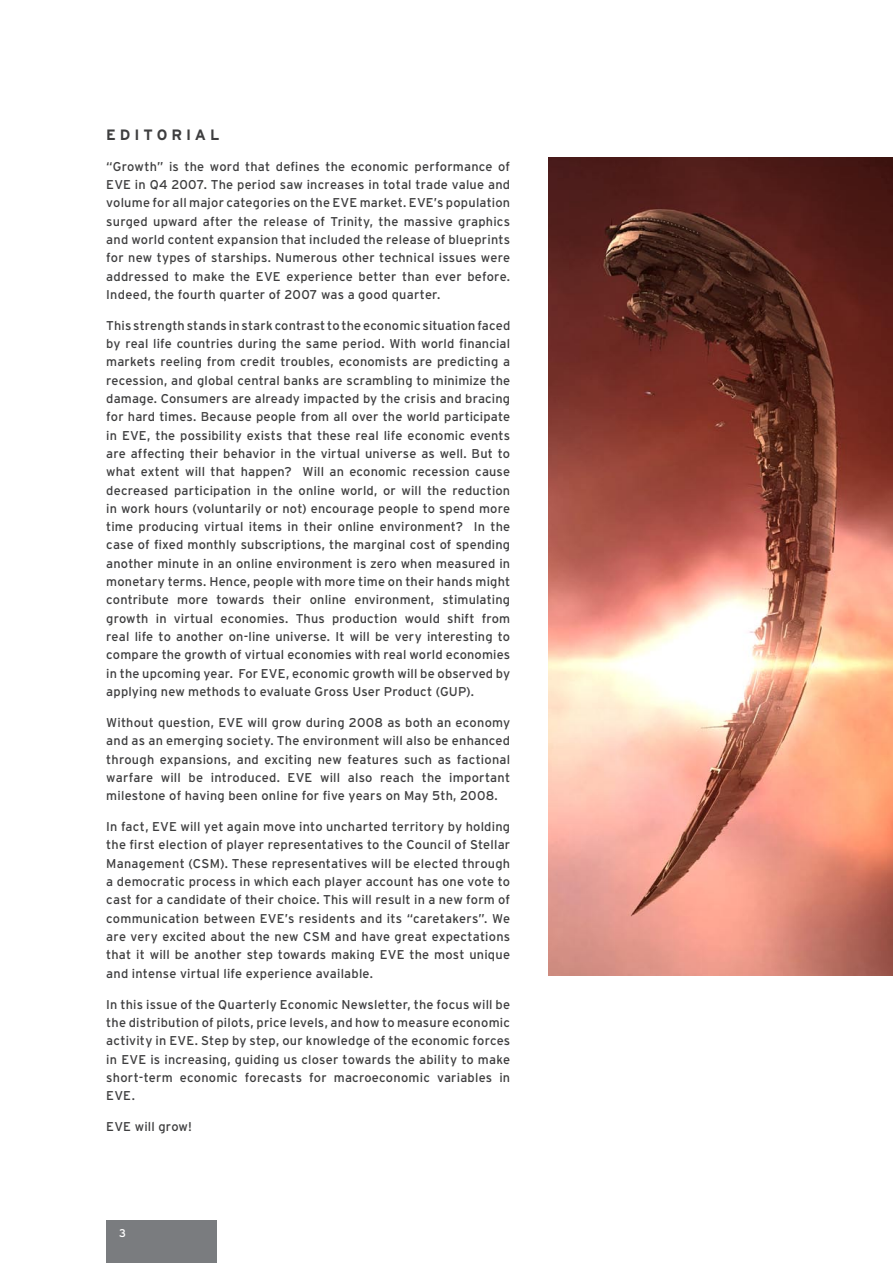
<style>
.page{position:relative;width:893px;height:1263px;background:#fff}
.page>*{position:absolute;margin:0;border:0;box-sizing:border-box;transform-origin:0 0}
.t1{font:700 15px "Interstate";letter-spacing:.255em;color:#3e3e3f}
.t2{font:12.75px/18.3px "Interstate";letter-spacing:.015em;color:#3e3e3f;text-align:justify}
.t3{font:11.25px "Interstate";color:#fff}
</style>
<div class="page">
<div style="left:106px;top:1220px;width:111px;height:43px;background:#7a7c7f"></div>
<img style="left:549px;top:157px;width:344px;height:818px">
<p class="t1" style="left:106px;top:126px;width:115px">ED ITORIAL</p>
<p class="t2" style="left:106px;top:157px;width:405px">“Growth” is the word that defines the economic performance of EVE in Q4 2007. The period saw increases in total trade value and volume for all major categories on the EVE market. EVE’s population surged upward after the release of Trinity, the massive graphics and world content expansion that included the release of blueprints for new types of starships. N umerous other technical issues were addressed to make the EVE experience better than ever before.<br>I ndeed, the fourth quarter of 2007 was a good quarter.</p>
<p class="t2" style="left:106px;top:316px;width:405px">This strength stands in stark contrast to the economic situation faced by real life countries during the same period. With world financial markets reeling from credit troubles, economists are predicting a recession, and global central banks are scrambling to minimize the damage. Consumers are already impacted by the crisis and bracing for hard times. Because people from all over the world participate in EVE, the possibility exists that these real life economic events are affecting their behavior in the virtual universe as well. But to what extent will that happen? Will an economic recession cause decreased participation in the online world, or will the reduction in work hours (voluntarily or not) encourage people to spend more time producing virtual items in their online environment? I n the case of fixed monthly subscriptions, the marginal cost of spending another minute in an online environment is zero when measured in monetary terms. Hence, people with more time on their hands might contribute more towards their online environment, stimulating growth in virtual economies. Thus production would shift from real life to another on-line universe. It will be very interesting to compare the growth of virtual economies with real world economies in the upcoming year. For EVE, economic growth will be observed by applying new methods to evaluate Gross User Product (GUP</p>
<p class="t2" style="left:466px;top:682px;width:9px">).</p>
<p class="t2" style="left:106px;top:713px;width:405px">Without question, EVE will grow during 2008 as both an economy and as an emerging society. The environment will also be enhanced through expansions, and exciting new features such as factional warfare will be introduced. EVE will also reach the important milestone of having been online for five years on May 5th, 2008.</p>
<p class="t2" style="left:106px;top:817px;width:405px">I n fact, EVE will yet again move into uncharted territory by holding the first election of player representatives to the Council of Stellar Management (CSM</p>
<p class="t2" style="left:106px;top:854px;width:405px;text-indent:114px">). These representatives will be elected through a democratic process in which each player account has one vote to cast for a candidate of their choice. This will result in a new form of communication between EVE’s residents and its “caretakers”. We are very excited about the new CSM</p>
<p class="t2" style="left:106px;top:927px;width:405px;text-indent:229px">and have great expectations that it will be another step towards making EVE the most unique and intense virtual life experience available.</p>
<p class="t2" style="left:106px;top:995px;width:405px">I n this issue of the Quarterly Economic Newsletter, the focus will be the distribution of pilots, price levels, and how to measure economic activity in EVE. Step by step, our knowledge of the economic forces in EVE is increasing, guiding us closer towards the ability to make short-term economic forecasts for macroeconomic variables in EVE.</p>
<p class="t2" style="left:106px;top:1117px;width:87px">EVE will grow!</p>
<p class="t3" style="left:119px;top:1226px;width:8px">3</p>
</div>
